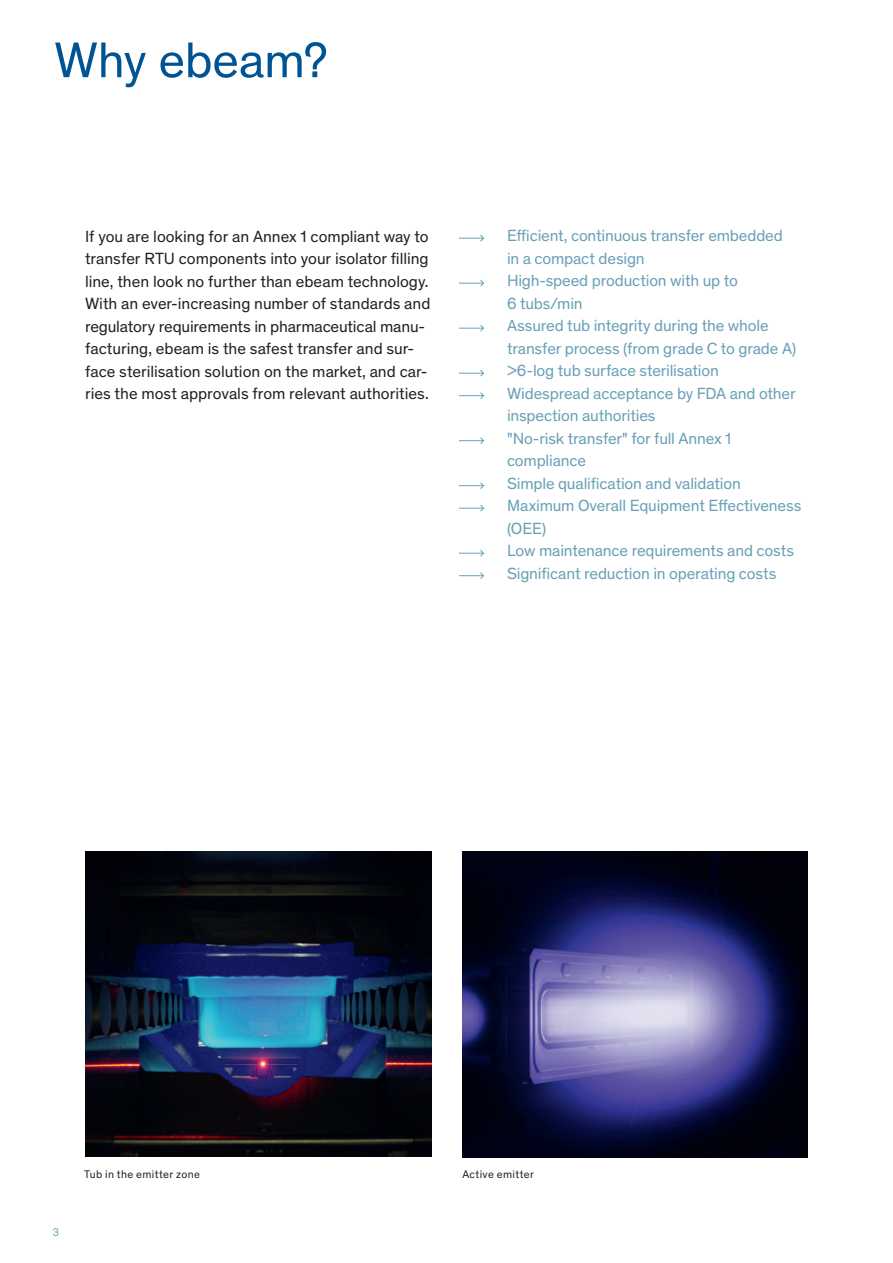
<style>
.page{position:relative;width:893px;height:1263px;background:#fff}
.page>*{position:absolute;margin:0;border:0;box-sizing:border-box;transform-origin:0 0}
.t1{font:51px "Theinhardt";letter-spacing:-.01em;color:#015494}
.t2{font:16.5px/22.5px "Theinhardt";letter-spacing:-.01em;color:#69a0b7}
.t3{font:16.5px/22.5px "Theinhardt";color:#231f20}
.t4{font:11.25px "Theinhardt";letter-spacing:.03em;color:#231f20}
.t5{font:11.25px "Theinhardt";color:#69a0b7}
</style>
<div class="page">
<svg style="left:459px;top:235px;width:25px;height:7px"></svg>
<svg style="left:459px;top:280px;width:25px;height:7px"></svg>
<svg style="left:459px;top:325px;width:25px;height:7px"></svg>
<svg style="left:459px;top:370px;width:25px;height:7px"></svg>
<svg style="left:459px;top:392px;width:25px;height:7px"></svg>
<svg style="left:459px;top:437px;width:25px;height:7px"></svg>
<svg style="left:459px;top:482px;width:25px;height:7px"></svg>
<svg style="left:459px;top:505px;width:25px;height:7px"></svg>
<svg style="left:459px;top:550px;width:25px;height:7px"></svg>
<svg style="left:459px;top:572px;width:25px;height:7px"></svg>
<img style="left:462px;top:852px;width:346px;height:306px">
<img style="left:86px;top:852px;width:345px;height:305px">
<h1 class="t1" style="left:54px;top:24px;width:275px">Why ebeam?</h1>
<p class="t3" style="left:85px;top:224px;width:347px">If you are looking for an Annex 1 compliant way to transfer RTU components into your isolator filling line, then look no further than ebeam technology.<br>With an ever-increasing number of standards and regulatory requirements in pharmaceutical manu&shy;facturing, ebeam is the safest transfer and sur&shy;face sterilisation solution on the market, and car&shy;ries the most approvals from relevant authorities.</p>
<p class="t2" style="left:507px;top:224px;width:296px">Efficient, continuous transfer embedded<br>in a compact design<br>High-speed production with up to<br>6 tubs/min<br>Assured tub integrity during the whole transfer process (from grade C to grade A) &gt;6-log tub surface sterilisation<br>Widespread acceptance by FDA and other inspection authorities<br>"No-risk transfer" for full Annex 1 compliance<br>Simple qualification and validation<br>Maximum Overall Equipment Effectiveness (OEE)<br>Low maintenance requirements and costs<br>Significant reduction in operating costs</p>
<p class="t5" style="left:53px;top:1225px;width:8px">3</p>
<p class="t4" style="left:84px;top:1166px;width:117px">Tub in the emitter zone</p>
<p class="t4" style="left:462px;top:1166px;width:73px">Active emitter</p>
</div>
